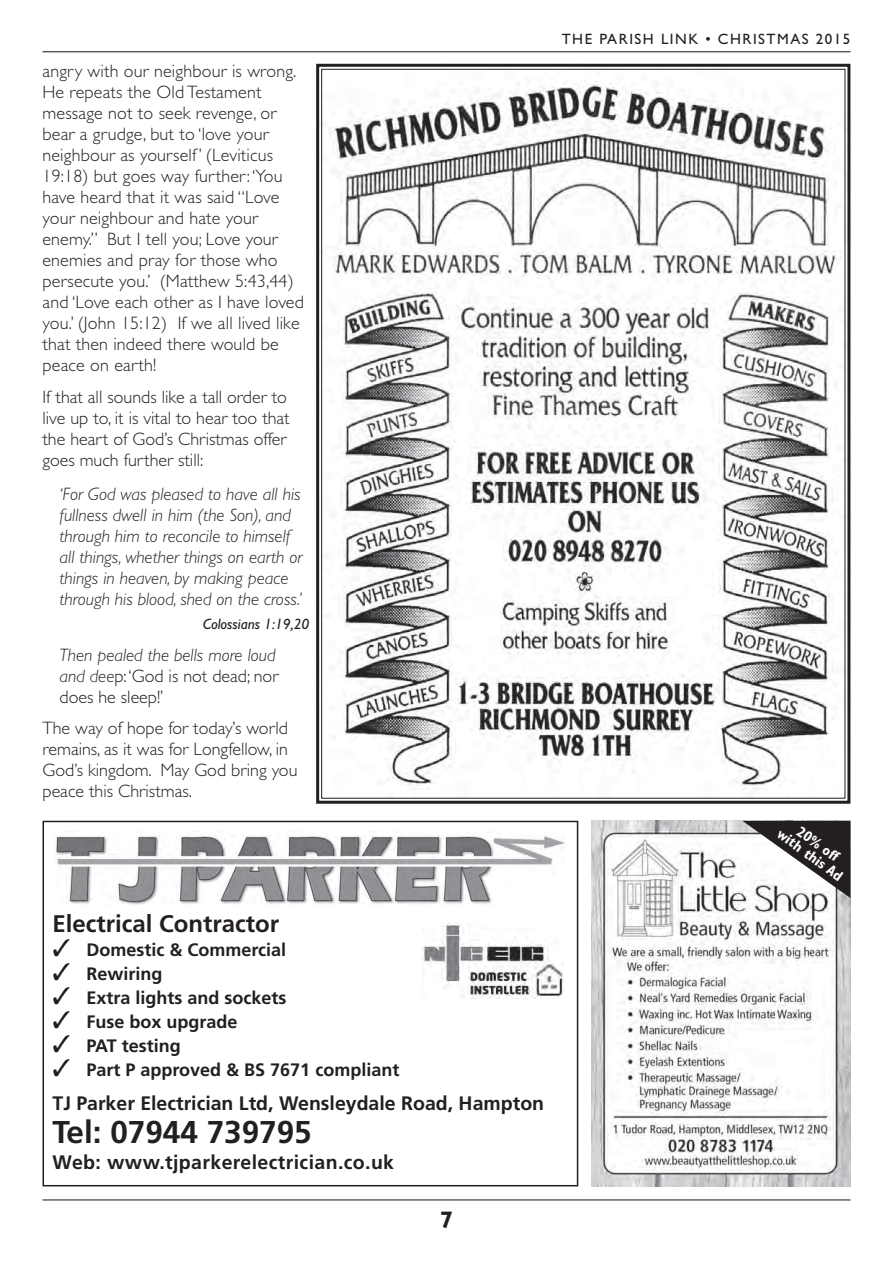
<style>
.page{position:relative;width:893px;height:1263px;background:#fff}
.page>*{position:absolute;margin:0;border:0;box-sizing:border-box;transform-origin:0 0}
.t1{font:700 31.5px "Frutiger";color:#231f20}
.t2{font:700 24px "Frutiger";color:#231f20}
.t3{font:700 24px "Gill Sans Std";color:#231f20}
.t4{font:700 19.5px "Frutiger";color:#231f20}
.t5{font:700 19.5px "Frutiger";letter-spacing:.02em;color:#231f20}
.t6{font:300 18px/21px "Gill Sans Std";letter-spacing:.01em;color:#231f20}
.t7{font:italic 300 18px/21px "Gill Sans Std";color:#231f20}
.t8{font:700 18px "Frutiger";color:#231f20}
.t9{font:15px "Gill Sans Std";letter-spacing:.1em;color:#231f20}
.t10{font:italic 15px "Gill Sans Std";color:#231f20}
.t11{font:700 condensed 15px "Gill Sans Std";color:#fff}
.s1{font-style:normal}
</style>
<div class="page">
<hr style="left:43px;top:1199px;width:807px;height:1px;background:#231f20">
<hr style="left:43px;top:51px;width:807px;height:1px;background:#231f20">
<img style="left:55px;top:834px;width:510px;height:72px">
<img style="left:591px;top:821px;width:259px;height:365px">
<div style="left:43px;top:821px;width:535px;height:365px;border:2px solid #231f20"></div>
<svg style="left:742px;top:821px;width:108px;height:77px"></svg>
<img style="left:423px;top:923px;width:141px;height:75px">
<svg style="left:316px;top:63px;width:535px;height:741px"></svg>
<p class="t6" style="left:43px;top:63px;width:263px">angry with our neighbour is wrong.<br>He repeats the Old Testament message not to seek revenge, or bear a grudge, but to ‘love your neighbour as yourself’ (Leviticus<br>19:18) but goes way further: ‘You have heard that it was said “Love your neighbour and hate your enemy.” But I tell you; Love your enemies and pray for those who persecute you.’ (Matthew 5:43,44) and ‘Love each other as I have loved you.’ (John 15:12) If we all lived like that then indeed there would be peace on earth!</p>
<p class="t6" style="left:43px;top:388px;width:249px">If that all sounds like a tall order to live up to, it is vital to hear too that the heart of God’s Christmas offer goes much further still:</p>
<p class="t7" style="left:60px;top:486px;width:244px">‘For God was pleased to have all his fullness dwell in him (the Son), and through him to reconcile to himself all things, whether things on earth or things in heaven, by making peace through his blood, shed on the cross.’</p>
<p class="t10" style="left:203px;top:619px;width:108px">Colossians 1:19,20</p>
<p class="t7" style="left:60px;top:646px;width:220px">Then pealed the bells more loud and dee<span class="s1">p: ‘God is not dead; nor does he sleep!’</span></p>
<p class="t6" style="left:43px;top:720px;width:256px">The way of hope for today’s world remains, as it was for Longfellow, in<br>God’s kingdom. May God bring you peace this Christmas.</p>
<h2 class="t2" style="left:53px;top:914px;width:228px">Electrical Contractor</h2>
<p class="t8" style="left:53px;top:942px;width:235px">✓ Domestic &amp; Commercial</p>
<p class="t8" style="left:53px;top:966px;width:112px">✓ Rewiring</p>
<p class="t8" style="left:53px;top:990px;width:236px">✓ Extra lights and sockets</p>
<p class="t8" style="left:53px;top:1014px;width:187px">✓ Fuse box upgrade</p>
<p class="t8" style="left:53px;top:1038px;width:130px">✓ PAT testing</p>
<p class="t8" style="left:53px;top:1062px;width:348px">✓ Part P approved &amp; BS 7671 compliant</p>
<p class="t4" style="left:53px;top:1096px;width:493px">TJ Parker Electrician Ltd, Wensleydale Road, Hampton</p>
<h1 class="t1" style="left:53px;top:1120px;width:261px">Tel: 07944 739795</h1>
<p class="t5" style="left:53px;top:1154px;width:343px">Web: www.tjparkerelectrician.co.uk</p>
<h2 class="t3" style="left:440px;top:1211px;width:15px">7</h2>
<p class="t9" style="left:562px;top:34px;width:290px">THE PARISH LINK • CHRISTMAS 2015</p>
<p class="t11" style="left:802px;top:825px;width:50px;rotate:36deg">20% off</p>
<p class="t11" style="left:782px;top:827px;width:79px;rotate:36deg">with this Ad</p>
</div>
